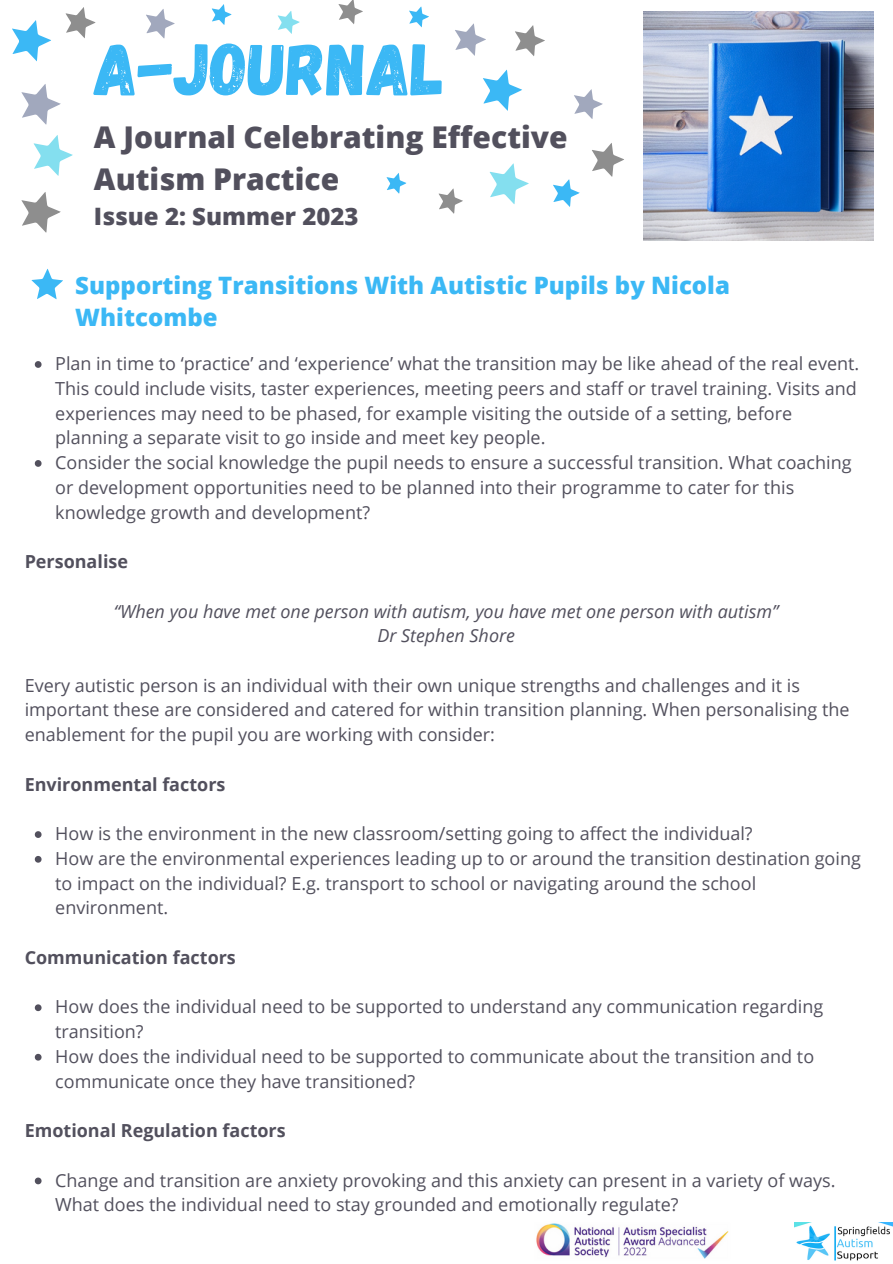
<style>
.page{position:relative;width:893px;height:1264px;background:#fff}
.page>*{position:absolute;margin:0;border:0;box-sizing:border-box;transform-origin:0 0}
.t1{font:73.5px "Gagalin";color:#3bb8f5}
.t2{font:800 30px/41.5px "Open Sans";color:#52505d}
.t3{font:800 24px/32.5px "Open Sans";color:#3bb8f5}
.t4{font:800 24px "Open Sans";color:#52505d}
.t5{font:18px/24.8px "Open Sans";color:#52505d}
.t6{font:italic 18px "Open Sans";color:#52505d}
.t7{font:700 18px "Open Sans";color:#52505d}
</style>
<div class="page">
<img style="left:643px;top:11px;width:230px;height:230px">
<img style="left:794px;top:1222px;width:98px;height:39px">
<img style="left:536px;top:1223px;width:193px;height:36px">
<svg style="left:35px;top:361px;width:7px;height:7px"></svg>
<svg style="left:35px;top:460px;width:7px;height:7px"></svg>
<svg style="left:35px;top:831px;width:7px;height:7px"></svg>
<svg style="left:35px;top:856px;width:7px;height:6px"></svg>
<svg style="left:35px;top:1004px;width:7px;height:7px"></svg>
<svg style="left:35px;top:1053px;width:7px;height:7px"></svg>
<svg style="left:35px;top:1177px;width:7px;height:7px"></svg>
<svg style="left:21px;top:84px;width:52px;height:149px"></svg>
<svg style="left:12px;top:7px;width:84px;height:55px"></svg>
<svg style="left:574px;top:89px;width:29px;height:30px"></svg>
<svg style="left:489px;top:163px;width:40px;height:41px"></svg>
<svg style="left:146px;top:9px;width:29px;height:30px"></svg>
<svg style="left:211px;top:4px;width:21px;height:21px"></svg>
<svg style="left:277px;top:11px;width:23px;height:23px"></svg>
<svg style="left:338px;top:0;width:25px;height:24px"></svg>
<svg style="left:409px;top:6px;width:20px;height:22px"></svg>
<svg style="left:455px;top:23px;width:90px;height:88px"></svg>
<svg style="left:553px;top:143px;width:71px;height:64px"></svg>
<svg style="left:386px;top:173px;width:21px;height:21px"></svg>
<svg style="left:438px;top:188px;width:25px;height:26px"></svg>
<svg style="left:31px;top:268px;width:32px;height:32px"></svg>
<p class="t1" style="left:94px;top:22px;width:352px">A-JOURNAL</p>
<p class="t2" style="left:94px;top:116px;width:475px">A Journal Celebrating Effective<br>Autism Practice</p>
<p class="t4" style="left:94px;top:199px;width:266px">Issue 2: Summer 2023</p>
<p class="t3" style="left:75px;top:268px;width:656px">Supporting Transitions With Autistic Pupils by Nicola<br>Whitcombe</p>
<p class="t5" style="left:55px;top:351px;width:805px">Plan in time to ‘practice’ and ‘experience’ what the transition may be like ahead of the real event.<br>This could include visits, taster experiences, meeting peers and staff or travel training. Visits and experiences may need to be phased, for example visiting the outside of a setting, before planning a separate visit to go inside and meet key people.</p>
<p class="t5" style="left:55px;top:449px;width:797px">Consider the social knowledge the pupil needs to ensure a successful transition. What coaching or development opportunities need to be planned into their programme to cater for this knowledge growth and development?</p>
<p class="t7" style="left:25px;top:549px;width:105px">Personalise</p>
<p class="t6" style="left:114px;top:598px;width:666px">“When you have met one person with autism, you have met one person with autism”</p>
<p class="t6" style="left:377px;top:623px;width:139px">Dr Stephen Shore</p>
<p class="t5" style="left:25px;top:672px;width:826px">Every autistic person is an individual with their own unique strengths and challenges and it is important these are considered and catered for within transition planning. When personalising the enablement for the pupil you are working with consider:</p>
<p class="t7" style="left:25px;top:771px;width:202px">Environmental factors</p>
<p class="t5" style="left:55px;top:820px;width:698px">How is the environment in the new classroom/setting going to affect the individual?</p>
<p class="t5" style="left:55px;top:845px;width:807px">How are the environmental experiences leading up to or around the transition destination going to impact on the individual? E.g. transport to school or navigating around the school environment.</p>
<p class="t7" style="left:25px;top:944px;width:213px">Communication factors</p>
<p class="t5" style="left:55px;top:994px;width:769px">How does the individual need to be supported to understand any communication regarding transition?</p>
<p class="t5" style="left:55px;top:1043px;width:760px">How does the individual need to be supported to communicate about the transition and to communicate once they have transitioned?</p>
<p class="t7" style="left:25px;top:1117px;width:262px">Emotional Regulation factors</p>
<p class="t5" style="left:55px;top:1167px;width:781px">Change and transition are anxiety provoking and this anxiety can present in a variety of ways.<br>What does the individual need to stay grounded and emotionally regulate?</p>
</div>
